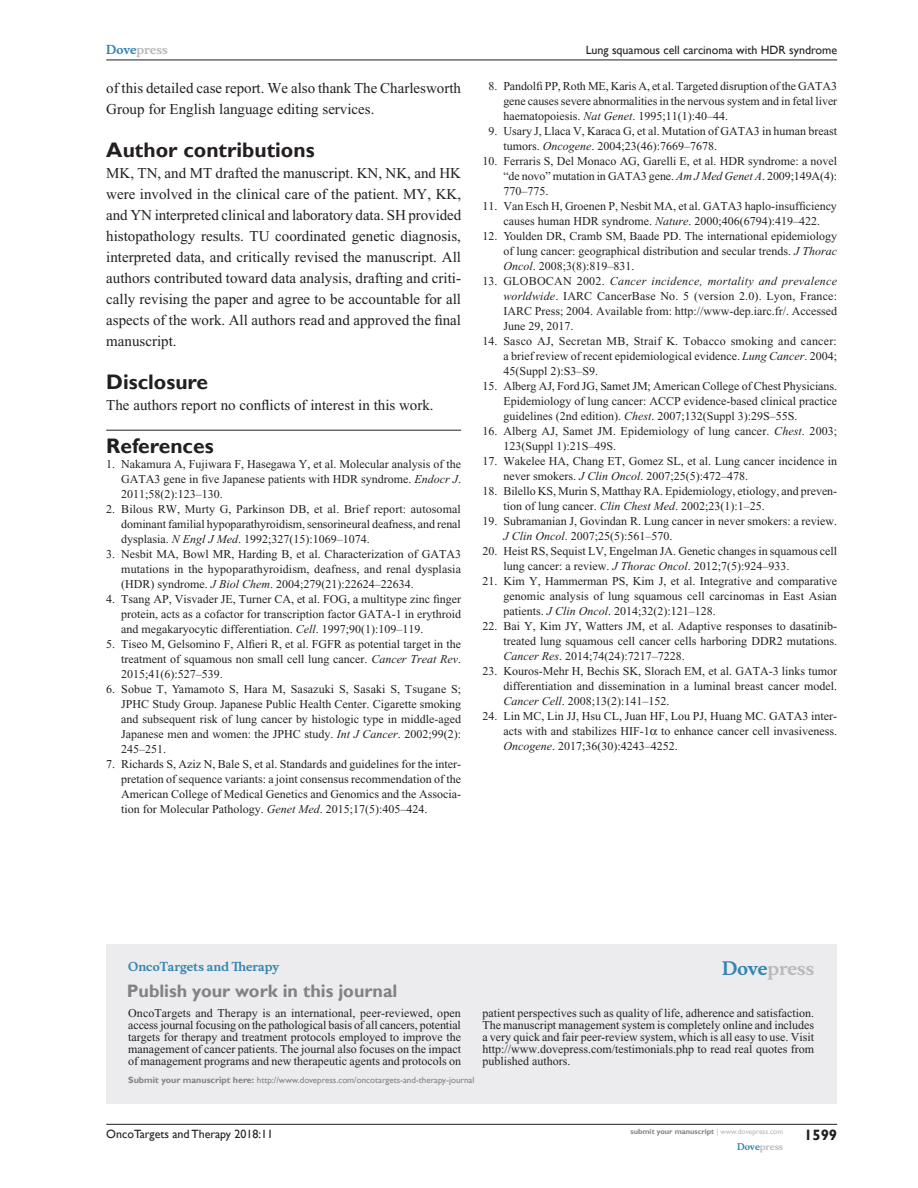
<style>
.page{position:relative;width:918px;height:1188px;background:#fff}
.page>*{position:absolute;margin:0;border:0;box-sizing:border-box;transform-origin:0 0}
.RefH{font:700 21px "Gill Sans";color:#231f20}
.PromBx-H1{font:700 18px "Gill Sans";color:#808285}
.PromBx-Brand{font:700 18px "Musee";color:#b8b9bc}
.TxF{font:15px/21px "Times New Roman";color:#231f20}
.t1{font:700 15px "Gill Sans";color:#231f20}
.RefNL2{font:12px/15px "Times New Roman";color:#231f20;text-align:justify}
.RefNL1{font:12px/15px "Times New Roman";color:#231f20;text-align:justify}
.PromBx-Tx{font:12px/12px "Times New Roman";color:#231f20;text-align:justify}
.t2{font:12px "Gill Sans";color:#231f20}
.PromBx-JrnlName{font:700 12px "Musee";color:#3485ae}
.t3{font:700 12px "Musee";color:#b8b9bc}
.PromBx-SubmitMssWebA{font:9px "Gill Sans";color:#808285}
.t4{font:700 9px "Musee";color:#b8b9bc}
.t5{font:700 7.5px "Gill Sans";color:#808285}
.s1{color:#3485ae}
.s2{font-style:italic}
.s3{font-weight:700}
.s4{font-weight:400;color:#b8b9bc}
</style>
<div class="page">
<div style="left:106px;top:944px;width:731px;height:159px;background:#ececee"></div>
<hr style="left:106px;top:1124px;width:731px;height:1px;background:#231f20">
<hr style="left:106px;top:60px;width:731px;height:1px;background:#231f20">
<hr style="left:106px;top:430px;width:355px;height:1px;background:#231f20">
<p class="t3" style="left:106px;top:43px;width:63px"><span class="s1">Dove</span>press</p>
<p class="TxF" style="left:106px;top:77px;width:356px">of this detailed case report. We also thank The Charlesworth<br>Group for English language editing services.</p>
<h1 class="RefH" style="left:106px;top:137px;width:210px">Author contributions</h1>
<p class="TxF" style="left:106px;top:162px;width:357px;text-align:justify">MK, TN, and MT drafted the manuscript. KN, NK, and HK were involved in the clinical care of the patient. MY, KK, and YN interpreted clinical and laboratory data. SH provided histopathology results. TU coordinated genetic diagnosis, interpreted data, and critically revised the manuscript. All authors contributed toward data analysis, drafting and criti&shy;cally revising the paper and agree to be accountable for all aspects of the work. All authors read and approved the final manuscript.</p>
<h1 class="RefH" style="left:106px;top:369px;width:103px">Disclosure</h1>
<p class="TxF" style="left:106px;top:395px;width:329px">The authors report no conflicts of interest in this work.</p>
<p class="RefH" style="left:106px;top:433px;width:109px">References</p>
<p class="RefNL1" style="left:121px;top:457px;width:341px;text-indent:-15px">1. Nakamura A, Fujiwara F, Hasegawa Y, et al. Molecular analysis of the GATA3 gene in five Japanese patients with HDR syndrome. <span class="s2">Endocr J</span>.<br>2011;58(2):123–130.</p>
<p class="RefNL1" style="left:121px;top:502px;width:341px;text-indent:-15px">2. Bilous RW, Murty G, Parkinson DB, et al. Brief report: autosomal dominant familial hypoparathyroidism, sensorineural deafness, and renal dysplasia. <span class="s2">N Engl J Med</span>. 1992;327(15):1069–1074.</p>
<p class="RefNL1" style="left:121px;top:547px;width:341px;text-indent:-15px">3. Nesbit MA, Bowl MR, Harding B, et al. Characterization of GATA3 mutations in the hypoparathyroidism, deafness, and renal dysplasia (HDR) syndrome. <span class="s2">J Biol Chem</span>. 2004;279(21):22624–22634.</p>
<p class="RefNL1" style="left:121px;top:592px;width:341px;text-indent:-15px">4. Tsang AP, Visvader JE, Turner CA, et al. FOG, a multitype zinc finger protein, acts as a cofactor for transcription factor GATA-1 in erythroid and megakaryocytic differentiation. <span class="s2">Cell</span>. 1997;90(1):109–119.</p>
<p class="RefNL1" style="left:121px;top:637px;width:341px;text-indent:-15px">5. Tiseo M, Gelsomino F, Alfieri R, et al. FGFR as potential target in the treatment of squamous non small cell lung cancer. <span class="s2">Cancer Treat Rev</span>.<br>2015;41(6):527–539.</p>
<p class="RefNL1" style="left:121px;top:682px;width:342px;text-indent:-15px">6. Sobue T, Yamamoto S, Hara M, Sasazuki S, Sasaki S, Tsugane S; JPHC Study Group. Japanese Public Health Center. Cigarette smoking and subsequent risk of lung cancer by histologic type in middle-aged Japanese men and women: the JPHC study. <span class="s2">Int J Cancer</span>. 2002;99(2):<br>245–251.</p>
<p class="RefNL1" style="left:121px;top:757px;width:341px;text-indent:-15px">7. Richards S, Aziz N, Bale S, et al. Standards and guidelines for the inter&shy;pretation of sequence variants: a joint consensus recommendation of the American College of Medical Genetics and Genomics and the Associa&shy;tion for Molecular Pathology. <span class="s2">Genet Med</span>. 2015;17(5):405–424.</p>
<p class="t2" style="left:586px;top:43px;width:253px">Lung squamous cell carcinoma with HDR syndrome</p>
<p class="RefNL2" style="left:503px;top:79px;width:335px;text-indent:-15px">8. Pandolfi PP, Roth ME, Karis A, et al. Targeted disruption of the GATA3 gene causes severe abnormalities in the nervous system and in fetal liver haematopoiesis. <span class="s2">Nat Genet</span>. 1995;11(1):40–44.</p>
<p class="RefNL2" style="left:503px;top:124px;width:335px;text-indent:-15px">9. Usary J, Llaca V, Karaca G, et al. Mutation of GATA3 in human breast tumors. <span class="s2">Oncogene</span>. 2004;23(46):7669–7678.</p>
<p class="RefNL2" style="left:503px;top:154px;width:335px;text-indent:-21px">10. Ferraris S, Del Monaco AG, Garelli E, et al. HDR syndrome: a novel “de novo” mutation in GATA3 gene. <span class="s2">Am J Med Genet A</span>. 2009;149A(4):<br>770–775.</p>
<p class="RefNL2" style="left:482px;top:199px;width:356px;text-align:center">11. Van Esch H, Groenen P, Nesbit MA, et al. GATA3 haplo-insufficiency causes human HDR syndrome. <span class="s2">Nature</span>. 2000;406(6794):419–422.</p>
<p class="RefNL2" style="left:503px;top:229px;width:335px;text-indent:-21px">12. Youlden DR, Cramb SM, Baade PD. The international epidemiology of lung cancer: geographical distribution and secular trends. <span class="s2">J Thorac Oncol</span>. 2008;3(8):819–831.</p>
<p class="RefNL2" style="left:503px;top:274px;width:335px;text-indent:-21px">13. GLOBOCAN 2002. <span class="s2">Cancer incidence, mortality and prevalence worldwide</span>. IARC CancerBase No. 5 (version 2.0). Lyon, France:<br>IARC Press; 2004. Available from: http://www-dep.iarc.fr/. Accessed June 29, 2017.</p>
<p class="RefNL2" style="left:503px;top:334px;width:335px;text-indent:-21px">14. Sasco AJ, Secretan MB, Straif K. Tobacco smoking and cancer: a brief review of recent epidemiological evidence. <span class="s2">Lung Cancer</span>. 2004; 45(Suppl 2):S3–S9.</p>
<p class="RefNL2" style="left:503px;top:379px;width:335px;text-indent:-21px">15. Alberg AJ, Ford JG, Samet JM; American College of Chest Physicians.<br>Epidemiology of lung cancer: ACCP evidence-based clinical practice guidelines (2nd edition). <span class="s2">Chest</span>. 2007;132(Suppl 3):29S–55S.</p>
<p class="RefNL2" style="left:503px;top:424px;width:335px;text-indent:-21px">16. Alberg AJ, Samet JM. Epidemiology of lung cancer. <span class="s2">Chest</span>. 2003;<br>123(Suppl 1):21S–49S.</p>
<p class="RefNL2" style="left:503px;top:454px;width:335px;text-indent:-21px">17. Wakelee HA, Chang ET, Gomez SL, et al. Lung cancer incidence in never smokers. <span class="s2">J Clin Oncol</span>. 2007;25(5):472–478.</p>
<p class="RefNL2" style="left:503px;top:484px;width:335px;text-indent:-21px">18. Bilello KS, Murin S, Matthay RA. Epidemiology, etiology, and preven&shy;tion of lung cancer. <span class="s2">Clin Chest Med</span>. 2002;23(1):1–25.</p>
<p class="RefNL2" style="left:503px;top:514px;width:335px;text-indent:-21px">19. Subramanian J, Govindan R. Lung cancer in never smokers: a review.<br><span class="s2">J Clin Oncol</span>. 2007;25(5):561–570.</p>
<p class="RefNL2" style="left:503px;top:544px;width:335px;text-indent:-21px">20. Heist RS, Sequist LV, Engelman JA. Genetic changes in squamous cell lung cancer: a review. <span class="s2">J Thorac Oncol</span>. 2012;7(5):924–933.</p>
<p class="RefNL2" style="left:503px;top:574px;width:335px;text-indent:-21px">21. Kim Y, Hammerman PS, Kim J, et al. Integrative and comparative genomic analysis of lung squamous cell carcinomas in East Asian patients. <span class="s2">J Clin Oncol</span>. 2014;32(2):121–128.</p>
<p class="RefNL2" style="left:503px;top:619px;width:335px;text-indent:-21px">22. Bai Y, Kim JY, Watters JM, et al. Adaptive responses to dasatinib&shy;treated lung squamous cell cancer cells harboring DDR2 mutations.<br><span class="s2">Cancer Res</span>. 2014;74(24):7217–7228.</p>
<p class="RefNL2" style="left:503px;top:664px;width:335px;text-indent:-21px">23. Kouros-Mehr H, Bechis SK, Slorach EM, et al. GATA-3 links tumor differentiation and dissemination in a luminal breast cancer model.<br><span class="s2">Cancer Cell</span>. 2008;13(2):141–152.</p>
<p class="RefNL2" style="left:503px;top:709px;width:335px;text-indent:-21px">24. Lin MC, Lin JJ, Hsu CL, Juan HF, Lou PJ, Huang MC. GATA3 inter&shy;acts with and stabilizes HIF-1 to enhance cancer cell invasiveness.<br><span class="s2">Oncogene</span>. 2017;36(30):4243–4252.</p>
<p class="PromBx-JrnlName" style="left:128px;top:959px;width:152px">OncoTargets and Therapy</p>
<p class="PromBx-H1" style="left:127px;top:980px;width:272px">Publish your work in this journal</p>
<p class="PromBx-Brand" style="left:722px;top:958px;width:94px"><span class="s1">Dove</span>press</p>
<p class="PromBx-Tx" style="left:128px;top:1007px;width:334px">OncoTargets and Therapy is an international, peer-reviewed, open access journal focusing on the pathological basis of all cancers, potential targets for therapy and treatment protocols employed to improve the management of cancer patients. The journal also focuses on the impact of management programs and new therapeutic agents and protocols on</p>
<p class="PromBx-Tx" style="left:482px;top:1007px;width:333px">patient perspectives such as quality of life, adherence and satisfaction.<br>The manuscript management system is completely online and includes a very quick and fair peer-review system, which is all easy to use. Visit http://www.dovepress.com/testimonials.php to read real quotes from published authors.</p>
<p class="PromBx-SubmitMssWebA" style="left:128px;top:1075px;width:348px"><span class="s3">Submit your manuscript here:</span> http://www.dovepress.com/oncotargets-and-therapy-journal</p>
<p class="t2" style="left:106px;top:1127px;width:168px">OncoTargets and Therapy 2018:11</p>
<p class="t5" style="left:631px;top:1127px;width:154px">submit your manuscript <span class="s4">| www.dovepress.com</span></p>
<p class="t4" style="left:737px;top:1141px;width:48px"><span class="s1">Dove</span>press</p>
<p class="t1" style="left:804px;top:1126px;width:35px">1599</p>
</div>
